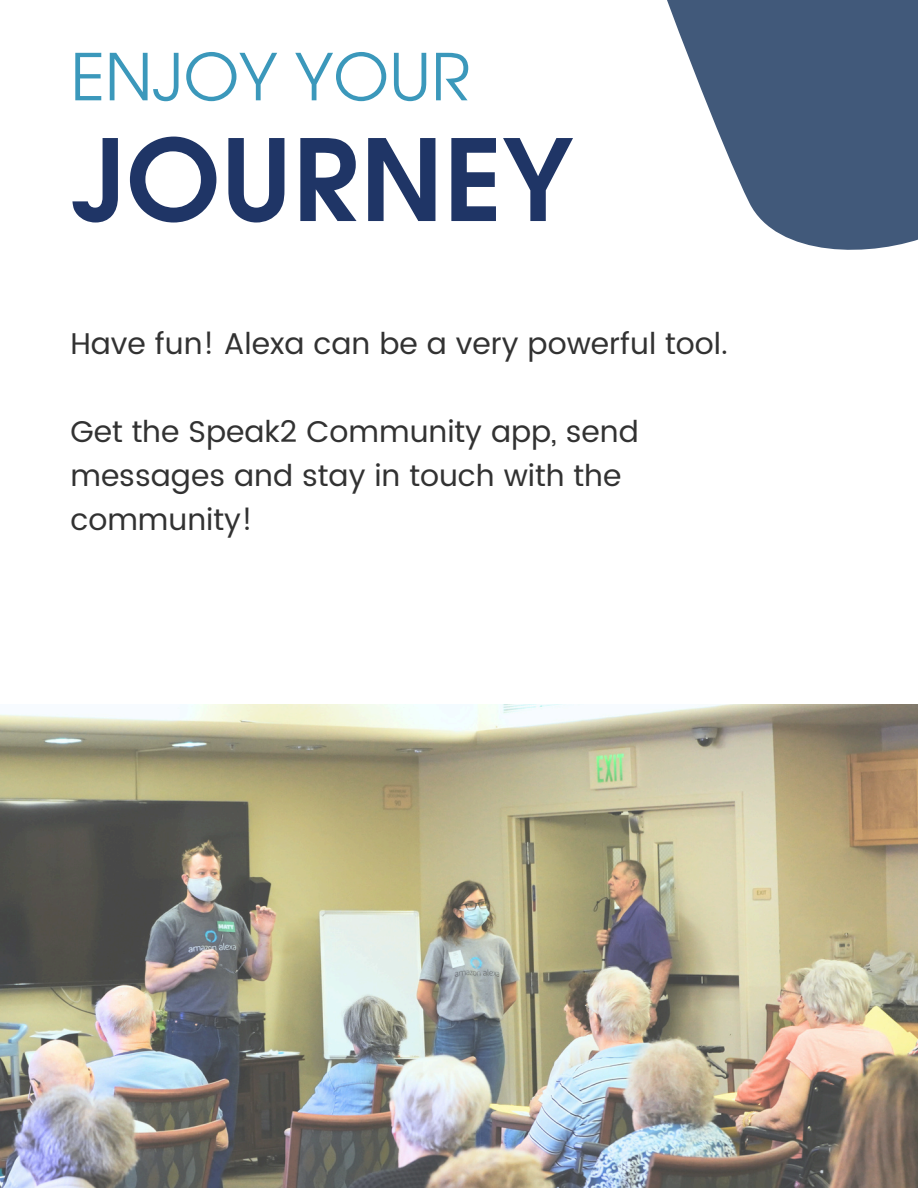
<style>
.page{position:relative;width:918px;height:1188px;background:#fff}
.page>*{position:absolute;margin:0;border:0;box-sizing:border-box;transform-origin:0 0}
.t1{font:700 112.35px "Evolventa";color:#1f3566}
.t2{font:64.35px "Evolventa";color:#3b98bb}
.t3{font:30px/43.8px "Poppins";color:#323232}
</style>
<div class="page">
<img style="left:0;top:705px;width:918px;height:483px">
<svg style="left:667px;top:0;width:251px;height:250px;fill:#41597a"></svg>
<h2 class="t2" style="left:70px;top:49px;width:401px">ENJOY YOUR</h2>
<p class="t1" style="left:70px;top:131px;width:505px">JOURNEY</p>
<h1 class="t3" style="left:70px;top:322px;width:659px">Have fun! Alexa can be a very powerful tool.</h1>
<p class="t3" style="left:70px;top:410px;width:570px">Get the Speak2 Community app, send messages and stay in touch with the community!</p>
</div>
